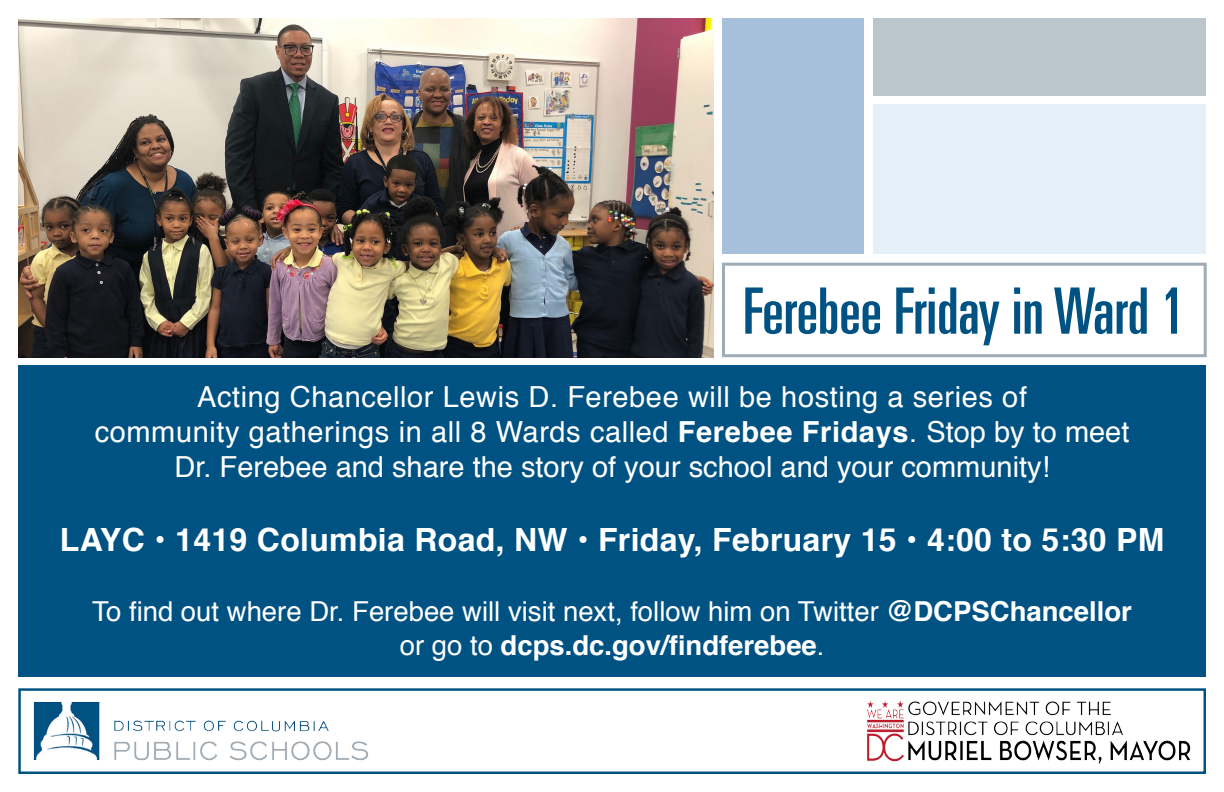
<style>
.page{position:relative;width:1224px;height:792px;background:#fff}
.page>*{position:absolute;margin:0;border:0;box-sizing:border-box;transform-origin:0 0}
.t1{font:ultra-condensed 64px "Univers LT Std";color:#005283}
.t2{font:700 32px "Helvetica";letter-spacing:.01em;color:#fff}
.t3{font:29px/35px "Helvetica";letter-spacing:.02em;color:#fff;text-align:center}
.t4{font:27.6px/34px "Helvetica";color:#fff;text-align:center}
.s1{font-weight:700}
</style>
<div class="page">
<div style="left:722px;top:263px;width:485px;height:94px;border:3px solid #9eacb7"></div>
<img style="left:18px;top:18px;width:696px;height:339px">
<div style="left:722px;top:18px;width:142px;height:235px;background:#a6bfda"></div>
<img style="left:33px;top:702px;width:335px;height:59px">
<img style="left:867px;top:700px;width:324px;height:64px">
<div style="left:18px;top:688px;width:1188px;height:86px;border:2px solid #005283"></div>
<div style="left:18px;top:366px;width:1188px;height:311px;background:#005283"></div>
<div style="left:874px;top:104px;width:332px;height:149px;background:#e4eff8"></div>
<div style="left:874px;top:18px;width:332px;height:77px;background:#bbc5cc"></div>
<p class="t1" style="left:743px;top:275px;width:443px">Ferebee Friday in Ward 1</p>
<p class="t3" style="left:95px;top:380px;width:1036px">Acting Chancellor Lewis D. Ferebee will be hosting a series of<br>community gatherings in all 8 Wards called <span class="s1">Ferebee Fridays</span>. Stop by to meet<br>Dr. Ferebee and share the story of your school and your community!</p>
<p class="t2" style="left:60px;top:514px;width:1106px">LAYC • 1419 Columbia Road, NW • Friday, February 15 • 4:00 to 5:30 PM</p>
<p class="t4" style="left:92px;top:596px;width:1041px">To find out where Dr. Ferebee will visit next, follow him on Twitter <span class="s1">@DCPSChancellor </span>or go to <span class="s1">dcps.dc.gov/findferebee</span>.</p>
</div>
